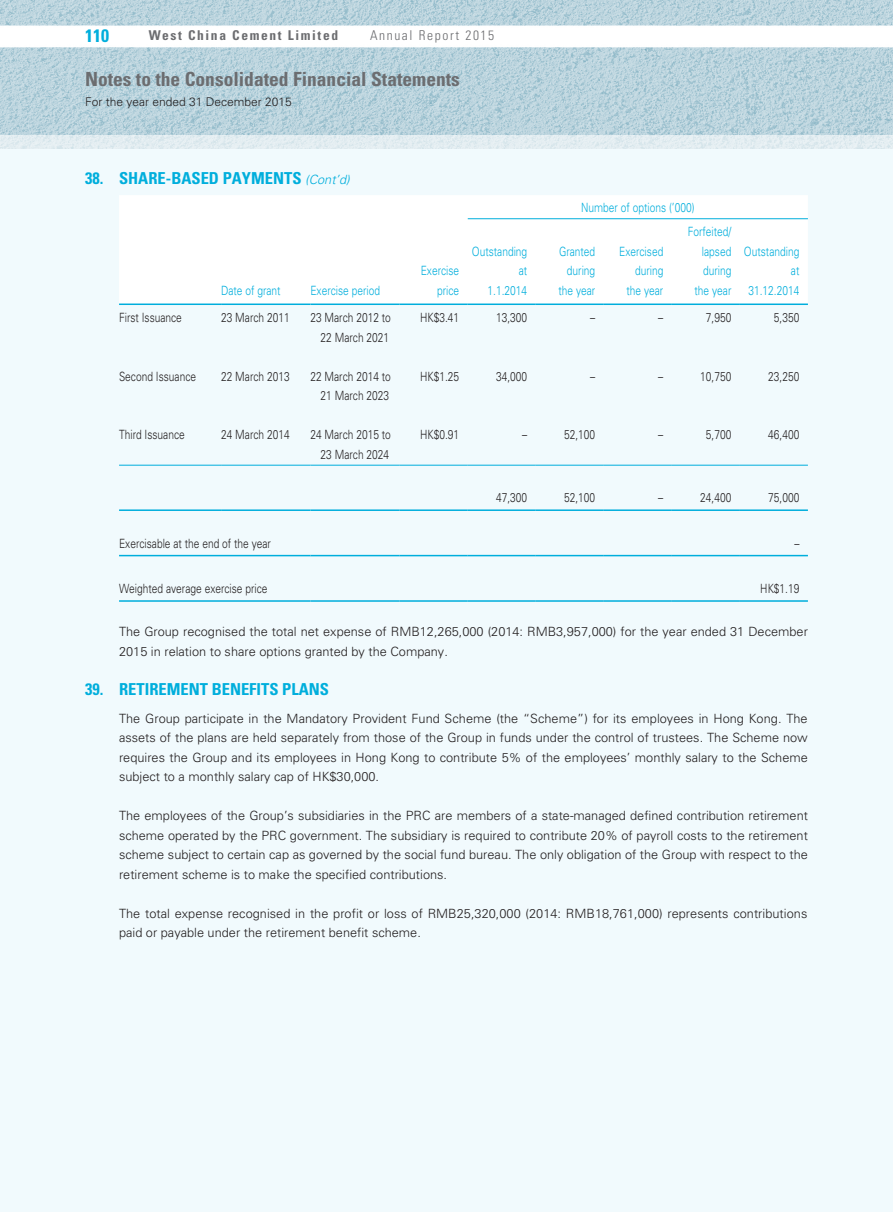
<style>
.page{position:relative;width:893px;height:1212px;background:#f1fafd}
.page>*{position:absolute;margin:0;border:0;box-sizing:border-box;transform-origin:0 0}
.t1{font:700 condensed 19.5px "Univers LT Std";color:#6c6d70}
.t2{font:700 condensed 18px "Univers LT Std";color:#00aedc}
._01_H1{font:700 condensed 16.5px "Univers LT Std";color:#00aedc}
.t3{font:700 condensed 13.5px "Univers LT Std";letter-spacing:.12em;color:#6c6d70}
.t4{font:300 condensed 13.5px "Univers LT Std";letter-spacing:.12em;color:#6c6d70}
._00_txt{font:300 12.75px/19.5px "Univers LT Std";color:#231f20}
._50_Table_txt{font:300 12.75px "Univers LT Std";color:#231f20;scale:.8 1}
._50_Table_txt-2{font:300 12.75px "Univers LT Std";color:#00aedc;scale:.8 1}
.t5{font:300 12px "Univers LT Std";color:#231f20}
.s1{font-weight:300;font-style:italic;font-stretch:normal;font-size:12.75px}
</style>
<div class="page">
<img style="left:0;top:0;width:893px;height:135px">
<div style="left:0;top:135px;width:893px;height:14px;background:#e3edf1"></div>
<div style="left:119px;top:195px;width:689px;height:108px;background:#fff"></div>
<hr style="left:740px;top:303px;width:68px;height:2px;background:#00aedc">
<hr style="left:672px;top:303px;width:68px;height:2px;background:#00aedc">
<hr style="left:604px;top:303px;width:68px;height:2px;background:#00aedc">
<hr style="left:536px;top:303px;width:68px;height:2px;background:#00aedc">
<hr style="left:468px;top:303px;width:68px;height:2px;background:#00aedc">
<hr style="left:400px;top:303px;width:68px;height:2px;background:#00aedc">
<hr style="left:310px;top:303px;width:90px;height:2px;background:#00aedc">
<hr style="left:221px;top:303px;width:89px;height:2px;background:#00aedc">
<hr style="left:119px;top:303px;width:102px;height:2px;background:#00aedc">
<hr style="left:468px;top:218px;width:340px;height:1px;background:#00aedc">
<hr style="left:119px;top:465px;width:102px;height:1px;background:#00aedc">
<hr style="left:221px;top:465px;width:89px;height:1px;background:#00aedc">
<hr style="left:310px;top:465px;width:90px;height:1px;background:#00aedc">
<hr style="left:400px;top:465px;width:68px;height:1px;background:#00aedc">
<hr style="left:468px;top:465px;width:68px;height:1px;background:#00aedc">
<hr style="left:536px;top:465px;width:68px;height:1px;background:#00aedc">
<hr style="left:604px;top:465px;width:68px;height:1px;background:#00aedc">
<hr style="left:672px;top:465px;width:68px;height:1px;background:#00aedc">
<hr style="left:740px;top:465px;width:68px;height:1px;background:#00aedc">
<hr style="left:119px;top:509px;width:102px;height:2px;background:#00aedc">
<hr style="left:221px;top:509px;width:89px;height:2px;background:#00aedc">
<hr style="left:310px;top:509px;width:90px;height:2px;background:#00aedc">
<hr style="left:400px;top:509px;width:68px;height:2px;background:#00aedc">
<hr style="left:468px;top:509px;width:68px;height:2px;background:#00aedc">
<hr style="left:536px;top:509px;width:68px;height:2px;background:#00aedc">
<hr style="left:604px;top:509px;width:68px;height:2px;background:#00aedc">
<hr style="left:672px;top:509px;width:68px;height:2px;background:#00aedc">
<hr style="left:740px;top:509px;width:68px;height:2px;background:#00aedc">
<hr style="left:119px;top:555px;width:191px;height:1px;background:#00aedc">
<hr style="left:310px;top:555px;width:90px;height:1px;background:#00aedc">
<hr style="left:400px;top:555px;width:68px;height:1px;background:#00aedc">
<hr style="left:468px;top:555px;width:68px;height:1px;background:#00aedc">
<hr style="left:536px;top:555px;width:68px;height:1px;background:#00aedc">
<hr style="left:604px;top:555px;width:68px;height:1px;background:#00aedc">
<hr style="left:672px;top:555px;width:68px;height:1px;background:#00aedc">
<hr style="left:740px;top:555px;width:68px;height:1px;background:#00aedc">
<hr style="left:119px;top:600px;width:191px;height:2px;background:#00aedc">
<hr style="left:310px;top:600px;width:90px;height:2px;background:#00aedc">
<hr style="left:400px;top:600px;width:68px;height:2px;background:#00aedc">
<hr style="left:468px;top:600px;width:68px;height:2px;background:#00aedc">
<hr style="left:536px;top:600px;width:68px;height:2px;background:#00aedc">
<hr style="left:604px;top:600px;width:68px;height:2px;background:#00aedc">
<hr style="left:672px;top:600px;width:68px;height:2px;background:#00aedc">
<hr style="left:740px;top:600px;width:68px;height:2px;background:#00aedc">
<h2 class="t2" style="left:85px;top:24px;width:25px">110</h2>
<p class="t3" style="left:149px;top:27px;width:191px">West China Cement Limited</p>
<p class="t4" style="left:370px;top:27px;width:126px">Annual Report 2015</p>
<h1 class="t1" style="left:85px;top:67px;width:376px">Notes to the Consolidated Financial Statements</h1>
<p class="t5" style="left:85px;top:94px;width:208px">For the year ended 31 December 2015</p>
<p class="_01_H1" style="left:85px;top:168px;width:266px">38. SHARE-BASED PAYMENTS <span class="s1">(Cont’d)</span></p>
<p class="_50_Table_txt-2" style="left:221px;top:283px;width:76px">Date of grant</p>
<p class="_50_Table_txt-2" style="left:310px;top:283px;width:89px">Exercise period</p>
<p class="_50_Table_txt" style="left:119px;top:310px;width:80px">First Issuance</p>
<p class="_50_Table_txt" style="left:221px;top:310px;width:87px">23 March 2011</p>
<p class="_50_Table_txt" style="left:310px;top:310px;width:102px">23 March 2012 to</p>
<p class="_50_Table_txt" style="left:321px;top:330px;width:87px">22 March 2021</p>
<p class="_50_Table_txt" style="left:119px;top:369px;width:98px">Second Issuance</p>
<p class="_50_Table_txt" style="left:221px;top:369px;width:87px">22 March 2013</p>
<p class="_50_Table_txt" style="left:310px;top:369px;width:102px">22 March 2014 to</p>
<p class="_50_Table_txt" style="left:321px;top:388px;width:87px">21 March 2023</p>
<p class="_50_Table_txt" style="left:119px;top:427px;width:84px">Third Issuance</p>
<p class="_50_Table_txt" style="left:221px;top:427px;width:87px">24 March 2014</p>
<p class="_50_Table_txt" style="left:310px;top:427px;width:102px">24 March 2015 to</p>
<p class="_50_Table_txt" style="left:321px;top:447px;width:87px">23 March 2024</p>
<p class="_50_Table_txt-2" style="left:421px;top:263px;width:50px">Exercise</p>
<p class="_50_Table_txt-2" style="left:437px;top:283px;width:29px">price</p>
<p class="_50_Table_txt-2" style="left:472px;top:244px;width:71px">Outstanding</p>
<p class="_50_Table_txt-2" style="left:519px;top:263px;width:12px">at</p>
<p class="_50_Table_txt-2" style="left:488px;top:283px;width:51px">1.1.2014</p>
<p class="_50_Table_txt-2" style="left:581px;top:200px;width:143px">Number of options (’000)</p>
<p class="_50_Table_txt-2" style="left:559px;top:244px;width:47px">Granted</p>
<p class="_50_Table_txt-2" style="left:567px;top:263px;width:37px">during</p>
<p class="_50_Table_txt-2" style="left:558px;top:283px;width:48px">the year</p>
<p class="_50_Table_txt-2" style="left:619px;top:244px;width:57px">Exercised</p>
<p class="_50_Table_txt-2" style="left:635px;top:263px;width:37px">during</p>
<p class="_50_Table_txt-2" style="left:626px;top:283px;width:48px">the year</p>
<p class="_50_Table_txt-2" style="left:688px;top:224px;width:56px">Forfeited/</p>
<p class="_50_Table_txt-2" style="left:702px;top:244px;width:38px">lapsed</p>
<p class="_50_Table_txt-2" style="left:703px;top:263px;width:37px">during</p>
<p class="_50_Table_txt-2" style="left:694px;top:283px;width:48px">the year</p>
<p class="_50_Table_txt-2" style="left:744px;top:244px;width:71px">Outstanding</p>
<p class="_50_Table_txt-2" style="left:791px;top:263px;width:12px">at</p>
<p class="_50_Table_txt-2" style="left:748px;top:283px;width:65px">31.12.2014</p>
<p class="_50_Table_txt" style="left:420px;top:310px;width:50px">HK$3.41</p>
<p class="_50_Table_txt" style="left:496px;top:310px;width:40px">13,300</p>
<p class="_50_Table_txt" style="left:590px;top:310px;width:8px">–</p>
<p class="_50_Table_txt" style="left:658px;top:310px;width:8px">–</p>
<p class="_50_Table_txt" style="left:706px;top:310px;width:33px">7,950</p>
<p class="_50_Table_txt" style="left:774px;top:310px;width:33px">5,350</p>
<p class="_50_Table_txt" style="left:420px;top:369px;width:50px">HK$1.25</p>
<p class="_50_Table_txt" style="left:496px;top:369px;width:40px">34,000</p>
<p class="_50_Table_txt" style="left:590px;top:369px;width:8px">–</p>
<p class="_50_Table_txt" style="left:658px;top:369px;width:8px">–</p>
<p class="_50_Table_txt" style="left:700px;top:369px;width:40px">10,750</p>
<p class="_50_Table_txt" style="left:768px;top:369px;width:40px">23,250</p>
<p class="_50_Table_txt" style="left:420px;top:427px;width:50px">HK$0.91</p>
<p class="_50_Table_txt" style="left:522px;top:427px;width:8px">–</p>
<p class="_50_Table_txt" style="left:564px;top:427px;width:40px">52,100</p>
<p class="_50_Table_txt" style="left:658px;top:427px;width:8px">–</p>
<p class="_50_Table_txt" style="left:706px;top:427px;width:33px">5,700</p>
<p class="_50_Table_txt" style="left:768px;top:427px;width:40px">46,400</p>
<p class="_50_Table_txt" style="left:496px;top:490px;width:40px">47,300</p>
<p class="_50_Table_txt" style="left:564px;top:490px;width:40px">52,100</p>
<p class="_50_Table_txt" style="left:658px;top:490px;width:8px">–</p>
<p class="_50_Table_txt" style="left:700px;top:490px;width:40px">24,400</p>
<p class="_50_Table_txt" style="left:768px;top:490px;width:40px">75,000</p>
<p class="_50_Table_txt" style="left:119px;top:536px;width:191px">Exercisable at the end of the year</p>
<p class="_50_Table_txt" style="left:794px;top:536px;width:8px">–</p>
<p class="_50_Table_txt" style="left:119px;top:581px;width:187px">Weighted average exercise price</p>
<p class="_50_Table_txt" style="left:760px;top:581px;width:50px">HK$1.19</p>
<p class="_00_txt" style="left:119px;top:622px;width:690px">The Group recognised the total net expense of RMB12,265,000 (2014: RMB3,957,000) for the year ended 31 December<br>2015 in relation to share options granted by the Company.</p>
<p class="_01_H1" style="left:85px;top:679px;width:245px">39. RETIREMENT BENEFITS PLANS</p>
<p class="_00_txt" style="left:119px;top:709px;width:690px;text-align:justify">The Group participate in the Mandatory Provident Fund Scheme (the “Scheme”) for its employees in Hong Kong. The assets of the plans are held separately from those of the Group in funds under the control of trustees. The Scheme now requires the Group and its employees in Hong Kong to contribute 5% of the employees’ monthly salary to the Scheme subject to a monthly salary cap of HK$30,000.</p>
<p class="_00_txt" style="left:119px;top:806px;width:690px;text-align:justify">The employees of the Group’s subsidiaries in the PRC are members of a state-managed defined contribution retirement scheme operated by the PRC government. The subsidiary is required to contribute 20% of payroll costs to the retirement scheme subject to certain cap as governed by the social fund bureau. The only obligation of the Group with respect to the retirement scheme is to make the specified contributions.</p>
<p class="_00_txt" style="left:119px;top:904px;width:690px">The total expense recognised in the profit or loss of RMB25,320,000 (2014: RMB18,761,000) represents contributions paid or payable under the retirement benefit scheme.</p>
</div>
